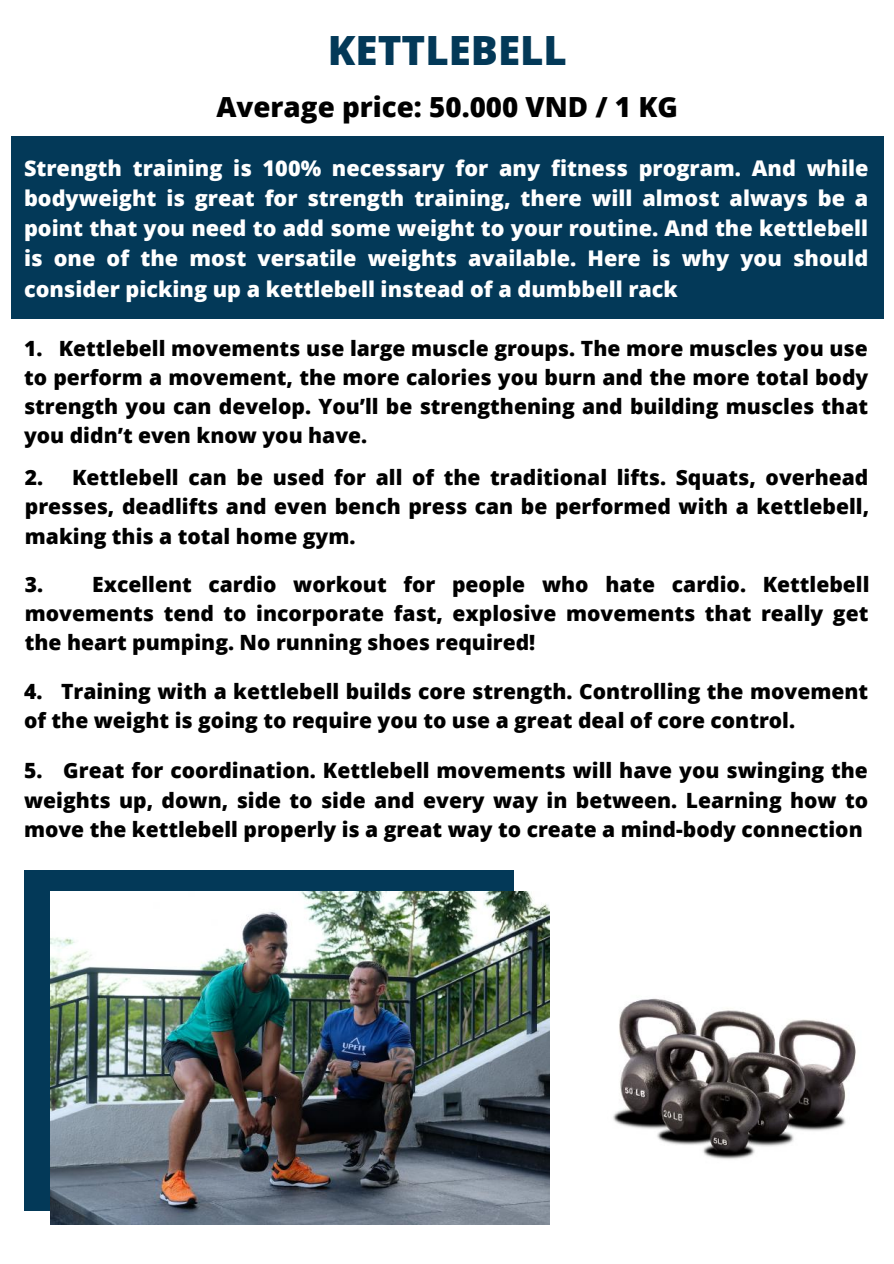
<style>
.page{position:relative;width:894px;height:1264px;background:#fff}
.page>*{position:absolute;margin:0;border:0;box-sizing:border-box;transform-origin:0 0}
.t1{font:800 40.35px "Open Sans";color:#033958}
.t2{font:800 27.75px "Open Sans";color:#000}
.t3{font:800 21.6px/30.2px "Open Sans";color:#fff;text-align:justify}
.t4{font:800 21px/29.2px "Open Sans";color:#000;text-align:justify}
</style>
<div class="page">
<div style="left:11px;top:136px;width:872px;height:183px;background:#033958"></div>
<div style="left:24px;top:869px;width:489px;height:341px;background:#033958"></div>
<img style="left:50px;top:891px;width:499px;height:332px">
<img style="left:613px;top:998px;width:243px;height:161px">
<h1 class="t1" style="left:328px;top:22px;width:241px">KETTLEBELL</h1>
<h2 class="t2" style="left:216px;top:87px;width:463px">Average price: 50.000 VND / 1 KG</h2>
<p class="t3" style="left:24px;top:152px;width:845px">Strength training is 100% necessary for any fitness program. And while bodyweight is great for strength training, there will almost always be a point that you need to add some weight to your routine. And the kettlebell is one of the most versatile weights available. Here is why you should consider picking up a kettlebell instead of a dumbbell rack</p>
<p class="t4" style="left:24px;top:333px;width:845px">1. Kettlebell movements use large muscle groups. The more muscles you use to perform a movement, the more calories you burn and the more total body strength you can develop. You’ll be strengthening and building muscles that you didn’t even know you have.</p>
<p class="t4" style="left:25px;top:462px;width:845px">2. Kettlebell can be used for all of the traditional lifts. Squats, overhead presses, deadlifts and even bench press can be performed with a kettlebell, making this a total home gym.</p>
<p class="t4" style="left:25px;top:569px;width:845px">3. Excellent cardio workout for people who hate cardio. Kettlebell movements tend to incorporate fast, explosive movements that really get the heart pumping. No running shoes required!</p>
<p class="t4" style="left:24px;top:676px;width:845px">4. Training with a kettlebell builds core strength. Controlling the movement of the weight is going to require you to use a great deal of core control.</p>
<p class="t4" style="left:24px;top:755px;width:845px">5. Great for coordination. Kettlebell movements will have you swinging the weights up, down, side to side and every way in between. Learning how to move the kettlebell properly is a great way to create a mind-body connection</p>
</div>
